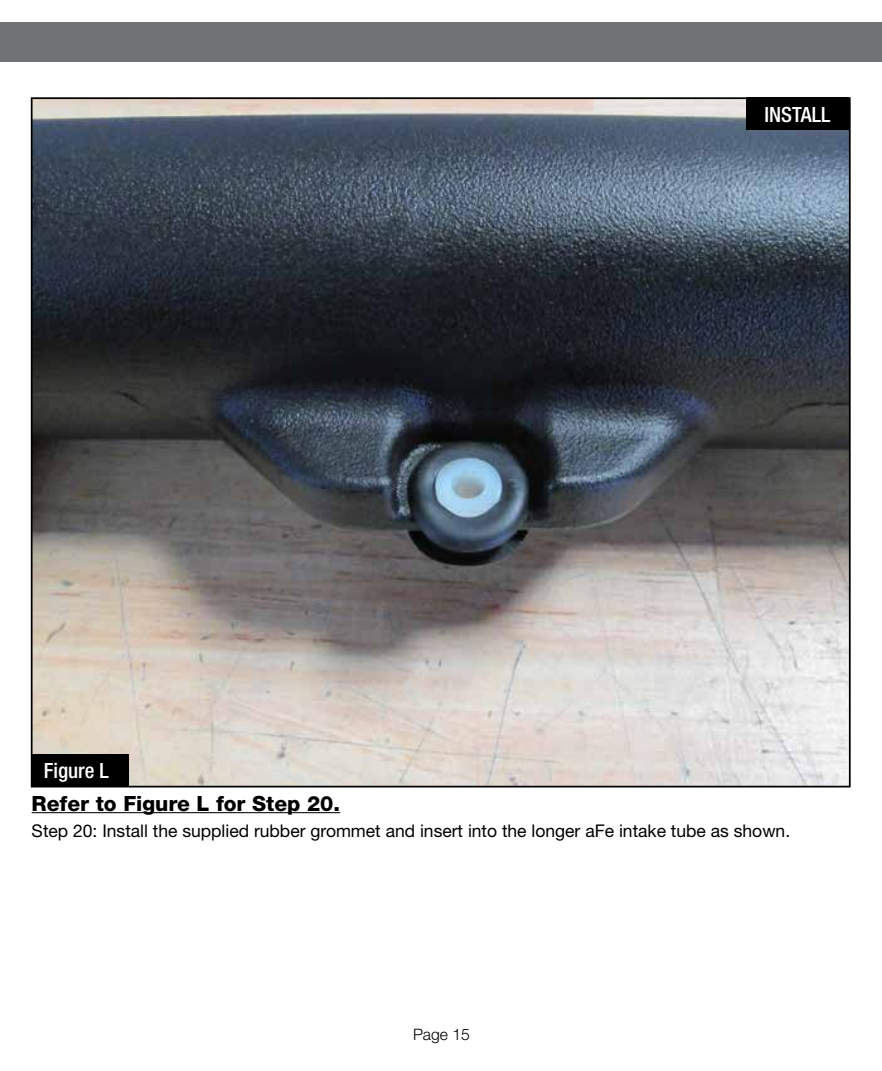
<style>
.page{position:relative;width:882px;height:1071px;background:#fff}
.page>*{position:absolute;margin:0;border:0;box-sizing:border-box;transform-origin:0 0}
.t1{font:800 21px "Helvetica Neue";color:#000}
.t2{font:500 condensed 21px "Helvetica Neue";color:#fff}
.t3{font:17.5px "Helvetica Neue";color:#000}
.t4{font:300 15.75px "Helvetica Neue";color:#000}
</style>
<div class="page">
<div style="left:0;top:23px;width:882px;height:39px;background:#717275"></div>
<img style="left:34px;top:100px;width:814px;height:684px">
<div style="left:746px;top:97px;width:103px;height:33px;background:#000"></div>
<hr style="left:32px;top:812px;width:308px;height:1px;background:#000">
<div style="left:31px;top:754px;width:98px;height:33px;background:#000"></div>
<p class="t2" style="left:44px;top:758px;width:67px">Figure L</p>
<p class="t2" style="left:765px;top:102px;width:67px">INSTALL</p>
<p class="t1" style="left:32px;top:791px;width:310px">Refer to Figure L for Step 20.</p>
<p class="t3" style="left:32px;top:820px;width:760px">Step 20: Install the supplied rubber grommet and insert into the longer aFe intake tube as shown.</p>
<p class="t4" style="left:413px;top:1024px;width:58px">Page 15</p>
</div>
